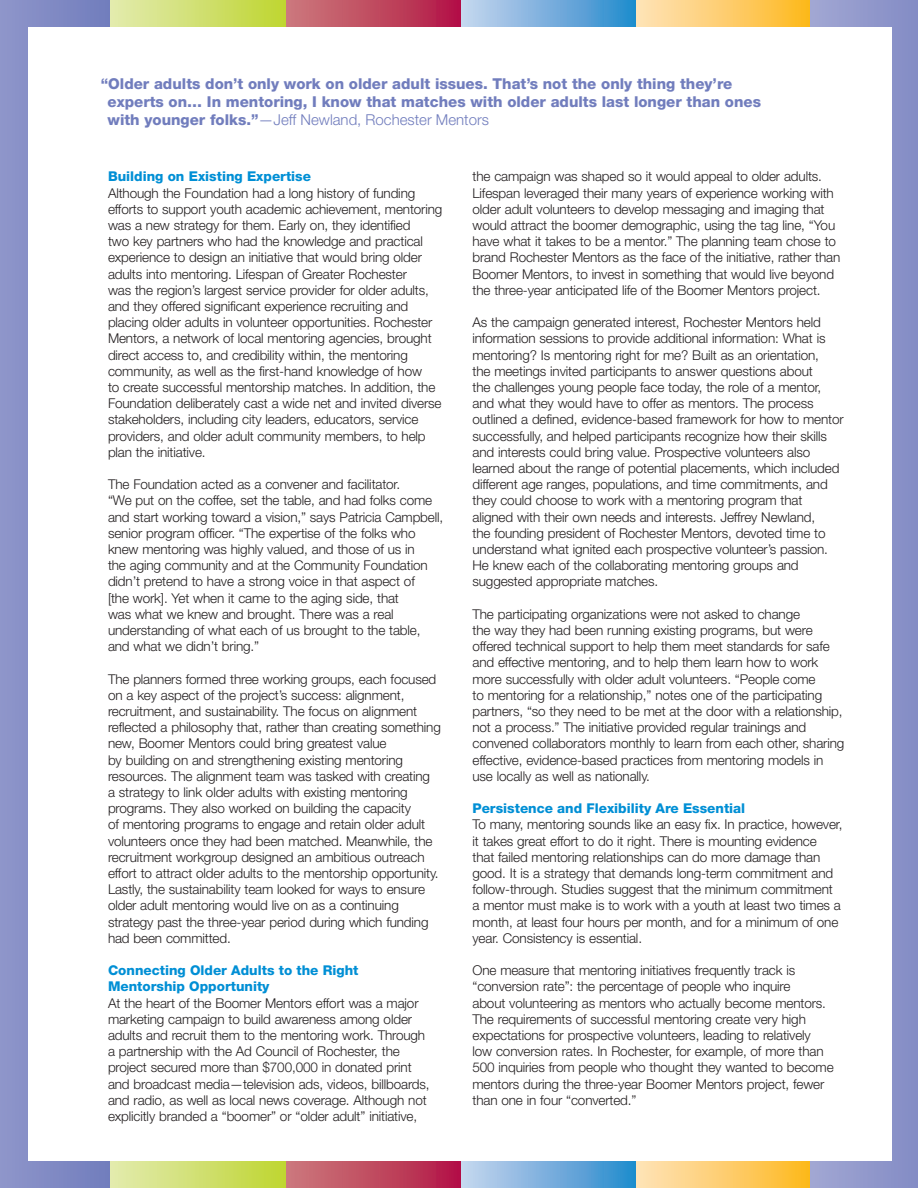
<style>
.page{position:relative;width:918px;height:1188px;background:#fff}
.page>*{position:absolute;margin:0;border:0;box-sizing:border-box;transform-origin:0 0}
.heads{font:800 15px/18px "Helvetica Neue LT Std";color:#717dbd}
.text{font:300 13.5px/16.2px "Helvetica Neue LT Std";letter-spacing:-.01em;color:#231f20}
.heads-2{font:800 13.5px/16.2px "Helvetica Neue LT Std";color:#008fd5}
.s1{font-weight:300}
</style>
<div class="page">
<div style="left:635px;top:0;width:176px;height:1188px;background:linear-gradient(to right,#fee3bd,#fdb91f)"></div>
<div style="left:811px;top:0;width:107px;height:1188px;background:linear-gradient(to right,#a1a7d3,#838cc5)"></div>
<div style="left:0;top:0;width:110px;height:1188px;background:linear-gradient(to right,#8f96ca,#717dbd)"></div>
<div style="left:460px;top:0;width:175px;height:1188px;background:linear-gradient(to right,#cbd6ef,#268acd)"></div>
<div style="left:285px;top:0;width:175px;height:1188px;background:linear-gradient(to right,#cc7d7d,#b31646)"></div>
<div style="left:110px;top:0;width:175px;height:1188px;background:linear-gradient(to right,#e3ebb0,#bfd532)"></div>
<div style="left:28px;top:27px;width:864px;height:1134px;background:#fff"></div>
<p class="heads" style="left:108px;top:75px;width:655px;text-indent:-7px">“Older adults don’t only work on older adult issues. That’s not the only thing they’re experts on… In mentoring, I know that matches with older adults last longer than ones with younger folks.”<span class="s1">—Jeff Newland, Rochester Mentors</span></p>
<p class="heads-2" style="left:108px;top:169px;width:205px">Building on Existing Expertise</p>
<p class="text" style="left:108px;top:184px;width:336px">Although the Foundation had a long history of funding efforts to support youth academic achievement, mentoring was a new strategy for them. Early on, they identified<br>two key partners who had the knowledge and practical experience to design an initiative that would bring older adults into mentoring. Lifespan of Greater Rochester<br>was the region’s largest service provider for older adults, and they offered significant experience recruiting and placing older adults in volunteer opportunities. Rochester Mentors, a network of local mentoring agencies, brought direct access to, and credibility within, the mentoring community, as well as the first-hand knowledge of how<br>to create successful mentorship matches. In addition, the Foundation deliberately cast a wide net and invited diverse stakeholders, including city leaders, educators, service providers, and older adult community members, to help plan the initiative.</p>
<p class="text" style="left:108px;top:476px;width:337px">The Foundation acted as a convener and facilitator.<br>“We put on the coffee, set the table, and had folks come and start working toward a vision,” says Patricia Campbell, senior program officer. “The expertise of the folks who knew mentoring was highly valued, and those of us in<br>the aging community and at the Community Foundation didn’t pretend to have a strong voice in that aspect of<br>[the work]. Yet when it came to the aging side, that<br>was what we knew and brought. There was a real understanding of what each of us brought to the table, and what we didn’t bring.”</p>
<p class="text" style="left:108px;top:670px;width:334px">The planners formed three working groups, each focused on a key aspect of the project’s success: alignment, recruitment, and sustainability. The focus on alignment reflected a philosophy that, rather than creating something new, Boomer Mentors could bring greatest value<br>by building on and strengthening existing mentoring resources. The alignment team was tasked with creating<br>a strategy to link older adults with existing mentoring programs. They also worked on building the capacity<br>of mentoring programs to engage and retain older adult volunteers once they had been matched. Meanwhile, the recruitment workgroup designed an ambitious outreach effort to attract older adults to the mentorship opportunity.<br>Lastly, the sustainability team looked for ways to ensure older adult mentoring would live on as a continuing strategy past the three-year period during which funding had been committed.</p>
<p class="heads-2" style="left:108px;top:962px;width:252px">Connecting Older Adults to the Right<br>Mentorship Opportunity</p>
<p class="text" style="left:108px;top:994px;width:323px">At the heart of the Boomer Mentors effort was a major marketing campaign to build awareness among older adults and recruit them to the mentoring work. Through a partnership with the Ad Council of Rochester, the project secured more than $700,000 in donated print and broadcast media—television ads, videos, billboards, and radio, as well as local news coverage. Although not explicitly branded a “boomer” or “older adult” initiative,</p>
<p class="text" style="left:472px;top:168px;width:369px">the campaign was shaped so it would appeal to older adults.<br>Lifespan leveraged their many years of experience working with older adult volunteers to develop messaging and imaging that would attract the boomer demographic, using the tag line, “You have what it takes to be a mentor.” The planning team chose to brand Rochester Mentors as the face of the initiative, rather than Boomer Mentors, to invest in something that would live beyond the three-year anticipated life of the Boomer Mentors project.</p>
<p class="text" style="left:472px;top:314px;width:373px">As the campaign generated interest, Rochester Mentors held information sessions to provide additional information: What is mentoring? Is mentoring right for me? Built as an orientation,<br>the meetings invited participants to answer questions about<br>the challenges young people face today, the role of a mentor, and what they would have to offer as mentors. The process outlined a defined, evidence-based framework for how to mentor successfully, and helped participants recognize how their skills and interests could bring value. Prospective volunteers also learned about the range of potential placements, which included different age ranges, populations, and time commitments, and they could choose to work with a mentoring program that aligned with their own needs and interests. Jeffrey Newland,<br>the founding president of Rochester Mentors, devoted time to understand what ignited each prospective volunteer’s passion.<br>He knew each of the collaborating mentoring groups and suggested appropriate matches.</p>
<p class="text" style="left:472px;top:606px;width:373px">The participating organizations were not asked to change<br>the way they had been running existing programs, but were offered technical support to help them meet standards for safe and effective mentoring, and to help them learn how to work more successfully with older adult volunteers. “People come<br>to mentoring for a relationship,” notes one of the participating partners, “so they need to be met at the door with a relationship, not a process.” The initiative provided regular trainings and convened collaborators monthly to learn from each other, sharing effective, evidence-based practices from mentoring models in use locally as well as nationally.</p>
<p class="heads-2" style="left:472px;top:800px;width:274px">Persistence and Flexibility Are Essential</p>
<p class="text" style="left:472px;top:816px;width:372px">To many, mentoring sounds like an easy fix. In practice, however, it takes great effort to do it right. There is mounting evidence<br>that failed mentoring relationships can do more damage than good. It is a strategy that demands long-term commitment and follow-through. Studies suggest that the minimum commitment a mentor must make is to work with a youth at least two times a month, at least four hours per month, and for a minimum of one year. Consistency is essential.</p>
<p class="text" style="left:472px;top:962px;width:363px">One measure that mentoring initiatives frequently track is “conversion rate”: the percentage of people who inquire<br>about volunteering as mentors who actually become mentors.<br>The requirements of successful mentoring create very high expectations for prospective volunteers, leading to relatively low conversion rates. In Rochester, for example, of more than 500 inquiries from people who thought they wanted to become mentors during the three-year Boomer Mentors project, fewer than one in four “converted.”</p>
</div>
